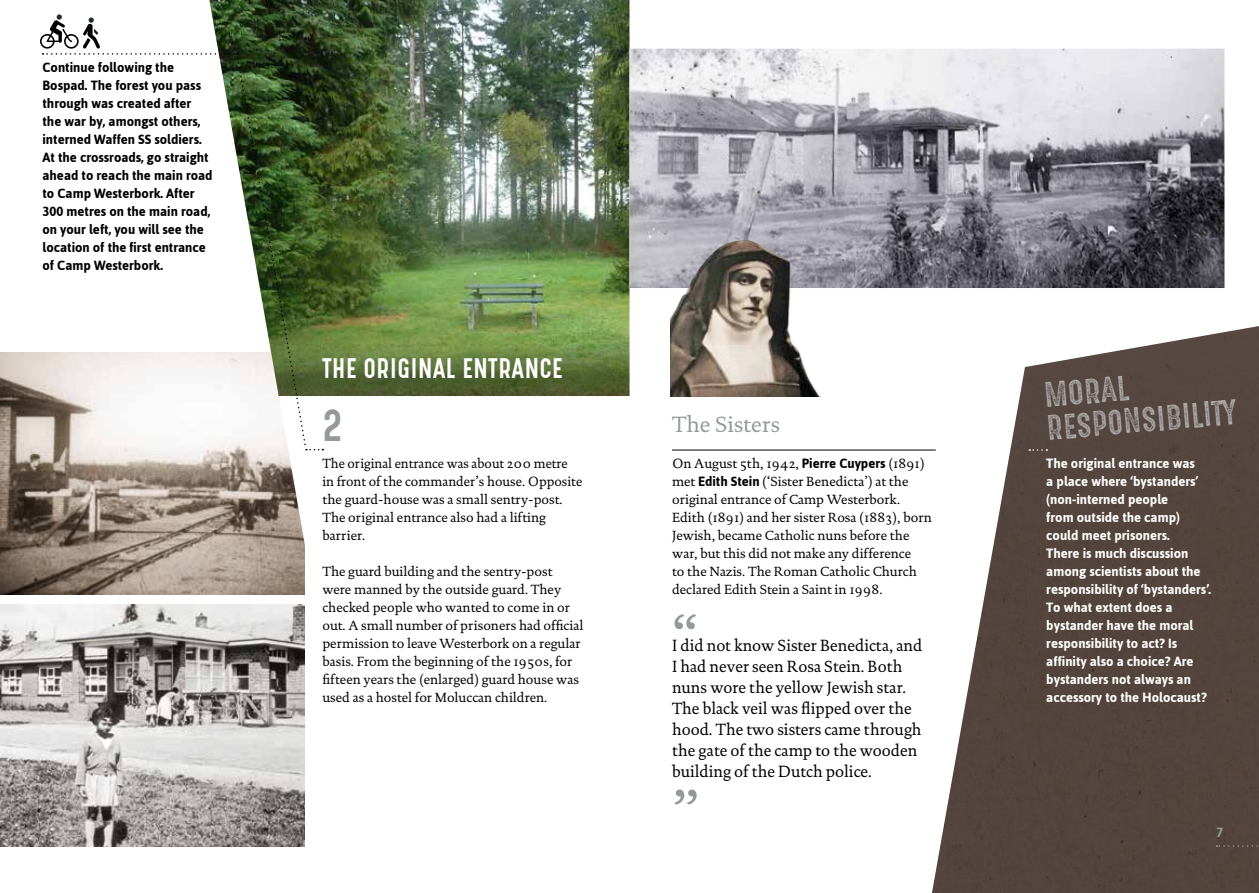
<style>
.page{position:relative;width:1259px;height:893px;background:#fff}
.page>*{position:absolute;margin:0;border:0;box-sizing:border-box;transform-origin:0 0}
.t1{font:60px "DTL Documenta SP Regular";color:#95999b}
.t2{font:38.4px "Gotcha Gothic";color:#95999b}
.t3{font:30px/33px "Gotcha Gothic Stamp";color:#b3b2b2}
.t4{font:24px "Gotcha Gothic";letter-spacing:.03em;color:#fff}
.t5{font:22.5px "DTL Documenta SP Regular";color:#95999b}
.t6{font:16.5px/21px "DTL Documenta SP Regular";color:#000}
.t7{font:700 15px/18px "Jaldi";color:#fff}
.t8{font:700 15px/18px "Jaldi";color:#000}
.t9{font:700 15px "Jaldi";color:#95999b}
.t10{font:13.5px/18px "DTL Documenta SP Regular";color:#000}
.s1{font-family:"Jaldi";font-weight:700;font-size:15px}
</style>
<div class="page">
<img style="left:0;top:352px;width:242px;height:242px">
<svg style="left:242px;top:449px;width:82px;height:146px"></svg>
<img style="left:209px;top:0;width:420px;height:396px">
<img style="left:906px;top:393px;width:353px;height:500px">
<svg style="left:1020px;top:48px;width:239px;height:345px"></svg>
<img style="left:629px;top:49px;width:595px;height:239px">
<img style="left:0;top:605px;width:304px;height:241px">
<hr style="left:672px;top:450px;width:263px;height:1px;background:#000">
<img style="left:671px;top:233px;width:149px;height:163px">
<svg style="left:1029px;top:449px;width:18px;height:2px"></svg>
<svg style="left:40px;top:14px;width:283px;height:436px"></svg>
<svg style="left:1216px;top:845px;width:43px;height:2px"></svg>
<p class="t8" style="left:43px;top:58px;width:172px">Continue following the<br>Bospad. The forest you pass through was created after the war by, amongst others, interned Waffen SS soldiers.<br>At the crossroads, go straight ahead to reach the main road to Camp Westerbork. After<br>300 metres on the main road, on your left, you will see the location of the first entrance of Camp Westerbork.</p>
<h3 class="t4" style="left:322px;top:350px;width:241px">THE ORIGINAL ENTRANCE</h3>
<h2 class="t2" style="left:322px;top:396px;width:22px">2</h2>
<p class="t10" style="left:322px;top:454px;width:261px">The original entrance was about 200 metre in front of the commander’s house. Opposite the guard-house was a small sentry-post.<br>The original entrance also had a lifting barrier.</p>
<p class="t10" style="left:322px;top:562px;width:262px">The guard building and the sentry-post were manned by the outside guard. They checked people who wanted to come in or out. A small number of prisoners had official permission to leave Westerbork on a regular basis. From the beginning of the 1950s, for fifteen years the (enlarged) guard house was used as a hostel for Moluccan children.</p>
<h3 class="t5" style="left:672px;top:411px;width:110px">The Sisters</h3>
<p class="t10" style="left:672px;top:454px;width:261px">On August 5th, 1942, <span class="s1">Pierre Cuypers</span> (1891) met <span class="s1">Edith Stein</span> (‘Sister Benedicta’) at the original entrance of Camp Westerbork.<br>Edith (1891) and her sister Rosa (1883), born Jewish, became Catholic nuns before the war, but this did not make any difference<br>to the Nazis. The Roman Catholic Church declared Edith Stein a Saint in 1998.</p>
<h1 class="t1" style="left:672px;top:604px;width:28px">‘‘</h1>
<p class="t6" style="left:672px;top:635px;width:252px">I did not know Sister Benedicta, and<br>I had never seen Rosa Stein. Both nuns wore the yellow Jewish star.<br>The black veil was flipped over the hood. The two sisters came through the gate of the camp to the wooden building of the Dutch police.</p>
<h1 class="t1" style="left:672px;top:780px;width:29px">’’</h1>
<h3 class="t3" style="left:1043px;top:378px;width:192px;rotate:-5deg">MORAL<br>RESPONSIBILITY</h3>
<p class="t7" style="left:1046px;top:454px;width:166px">The original entrance was<br>a place where ‘bystanders’ (non-interned people<br>from outside the camp) could meet prisoners.<br>There is much discussion among scientists about the responsibility of ‘bystanders’.<br>To what extent does a bystander have the moral responsibility to act? Is affinity also a choice? Are bystanders not always an accessory to the Holocaust?</p>
<p class="t9" style="left:1216px;top:823px;width:8px">7</p>
</div>
